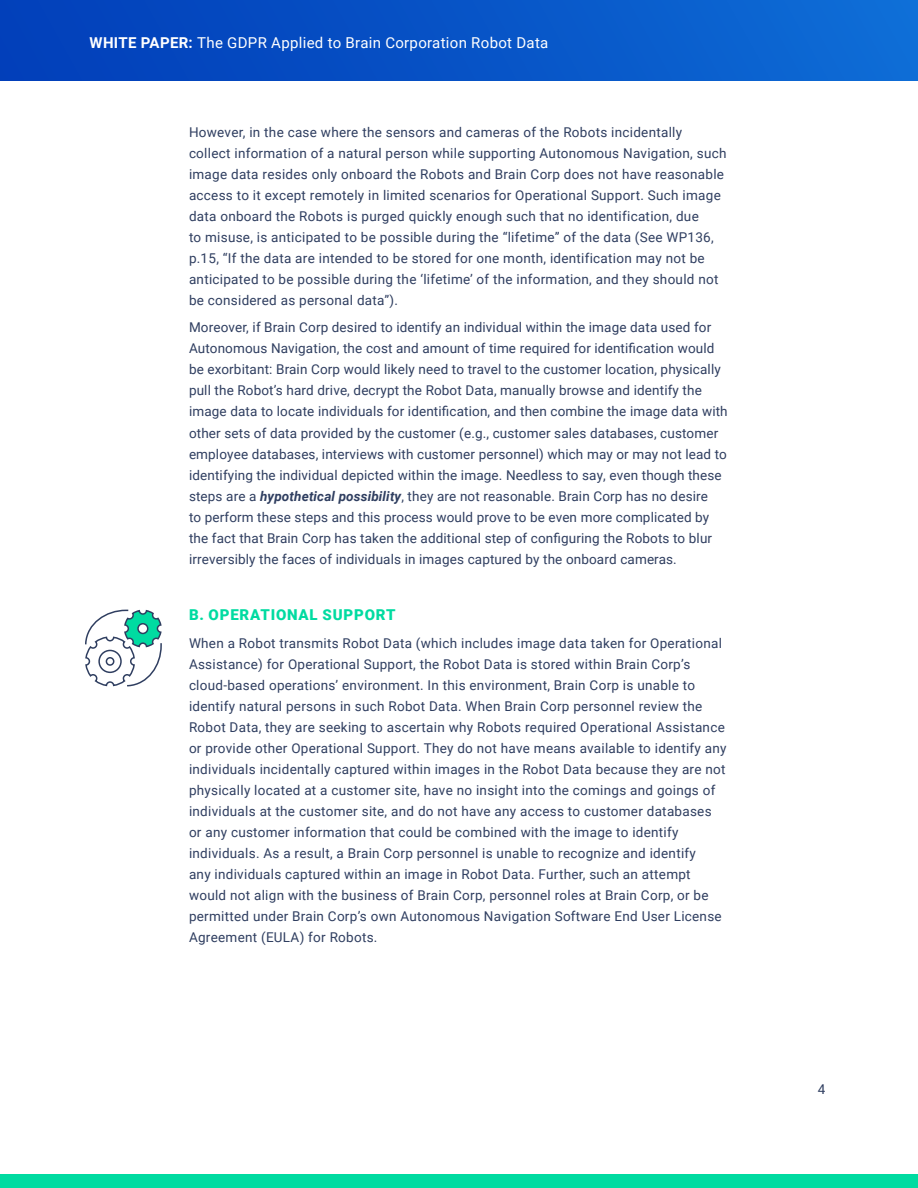
<style>
.page{position:relative;width:918px;height:1188px;background:#fff}
.page>*{position:absolute;margin:0;border:0;box-sizing:border-box;transform-origin:0 0}
.t1{font:15px "Roboto";letter-spacing:.02em;color:#fff}
.t2{font:900 15px "Roboto";letter-spacing:.055em;color:#00dba1}
.t3{font:13.5px/21px "Roboto";letter-spacing:.02em;color:#2f3e60}
.s1{font-weight:700}
.s2{font-weight:700;font-style:italic}
</style>
<div class="page">
<div style="left:0;top:0;width:918px;height:81px;background:linear-gradient(to right,#013cb8,#0e6cd6)"></div>
<div style="left:0;top:1175px;width:918px;height:13px;background:#00dba1"></div>
<svg style="left:85px;top:609px;width:77px;height:78px"></svg>
<p class="t1" style="left:90px;top:33px;width:460px"><span class="s1">WHITE PAPER:</span> The GDPR Applied to Brain Corporation Robot Data</p>
<p class="t3" style="left:189px;top:121px;width:539px">However, in the case where the sensors and cameras of the Robots incidentally collect information of a natural person while supporting Autonomous Navigation, such image data resides only onboard the Robots and Brain Corp does not have reasonable access to it except remotely in limited scenarios for Operational Support. Such image data onboard the Robots is purged quickly enough such that no identification, due<br>to misuse, is anticipated to be possible during the “lifetime” of the data (See WP136, p.15, “If the data are intended to be stored for one month, identification may not be anticipated to be possible during the ‘lifetime’ of the information, and they should not be considered as personal data”).</p>
<p class="t3" style="left:189px;top:317px;width:540px">Moreover, if Brain Corp desired to identify an individual within the image data used for Autonomous Navigation, the cost and amount of time required for identification would be exorbitant: Brain Corp would likely need to travel to the customer location, physically pull the Robot’s hard drive, decrypt the Robot Data, manually browse and identify the image data to locate individuals for identification, and then combine the image data with other sets of data provided by the customer (e.g., customer sales databases, customer employee databases, interviews with customer personnel) which may or may not lead to identifying the individual depicted within the image. Needless to say, even though these steps are a <span class="s2">hypothetical possibility</span>, they are not reasonable. Brain Corp has no desire<br>to perform these steps and this process would prove to be even more complicated by the fact that Brain Corp has taken the additional step of configuring the Robots to blur irreversibly the faces of individuals in images captured by the onboard cameras.</p>
<p class="t2" style="left:189px;top:605px;width:208px">B. OPERATIONAL SUPPORT</p>
<p class="t3" style="left:189px;top:632px;width:539px">When a Robot transmits Robot Data (which includes image data taken for Operational Assistance) for Operational Support, the Robot Data is stored within Brain Corp’s cloud-based operations’ environment. In this environment, Brain Corp is unable to identify natural persons in such Robot Data. When Brain Corp personnel review the Robot Data, they are seeking to ascertain why Robots required Operational Assistance or provide other Operational Support. They do not have means available to identify any individuals incidentally captured within images in the Robot Data because they are not physically located at a customer site, have no insight into the comings and goings of individuals at the customer site, and do not have any access to customer databases or any customer information that could be combined with the image to identify individuals. As a result, a Brain Corp personnel is unable to recognize and identify<br>any individuals captured within an image in Robot Data. Further, such an attempt would not align with the business of Brain Corp, personnel roles at Brain Corp, or be permitted under Brain Corp’s own Autonomous Navigation Software End User License Agreement (EULA) for Robots.</p>
<p class="t3" style="left:818px;top:1078px;width:9px">4</p>
</div>
